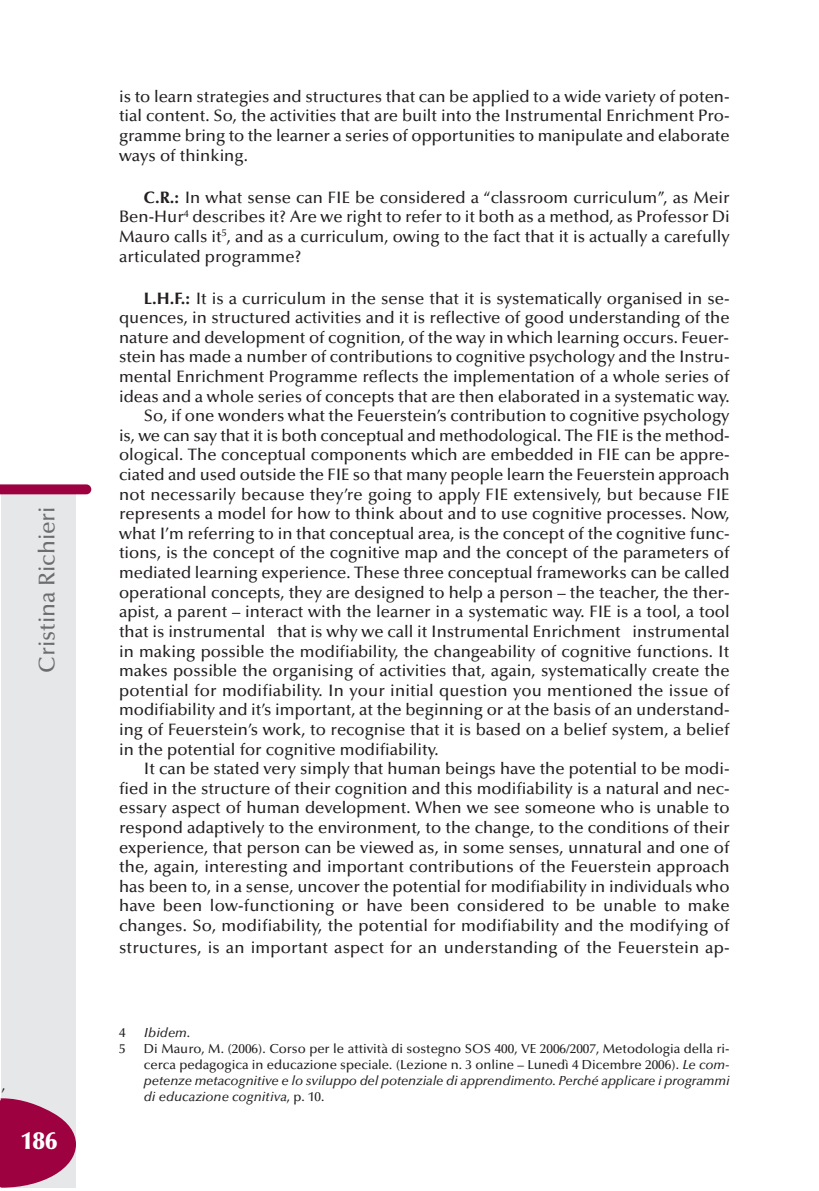
<style>
.page{position:relative;width:819px;height:1191px;background:#fff}
.page>*{position:absolute;margin:0;border:0;box-sizing:border-box;transform-origin:0 0}
.t1{font:900 24.5px "Optima";color:#fff}
.t2{font:500 22.75px "Optima";color:#6c6d70}
.t3{font:500 16.62px/19.6px "Optima";color:#231f20;text-align:justify}
.t4{font:500 14.88px "Optima";color:#231f20}
.t5{font:500 13.12px/16.1px "Optima";color:#231f20;text-align:justify}
.t6{font:italic 500 13.12px "Optima";color:#231f20}
.s1{font-weight:700}
.s2{font-style:normal}
.s3{font-style:italic}
</style>
<div class="page">
<div style="left:2px;top:492px;width:74px;height:695px;background:#e6e7e9"></div>
<svg style="left:0;top:484px;width:91px;height:10px"></svg>
<svg style="left:0;top:1097px;width:76px;height:90px"></svg>
<h2 class="t2" style="left:38px;top:672px;width:168px;rotate:-90deg">Cristina Richieri</h2>
<p class="t4" style="left:2px;top:1079px;width:5px">,</p>
<h1 class="t1" style="left:21px;top:1131px;width:38px">186</h1>
<p class="t3" style="left:119px;top:88px;width:612px">is to learn strategies and structures that can be applied to a wide variety of poten&shy;tial content. So, the activities that are built into the Instrumental Enrichment Pro&shy;gramme bring to the learner a series of opportunities to manipulate and elaborate ways of thinking.</p>
<p class="t3" style="left:119px;top:189px;width:612px;text-indent:25px"><span class="s1">C.R.:</span> In what sense can FIE be considered a “classroom curriculum”, as Meir Ben-Hur<sup>4</sup> describes it? Are we right to refer to it both as a method, as Professor Di Mauro calls it<sup>5</sup>, and as a curriculum, owing to the fact that it is actually a carefully articulated programme?</p>
<p class="t3" style="left:144px;top:290px;width:587px"><span class="s1">L.H.F.:</span> It is a curriculum in the sense that it is systematically organised in se-</p>
<p class="t3" style="left:119px;top:309px;width:612px">quences, in structured activities and it is reflective of good understanding of the</p>
<p class="t3" style="left:119px;top:329px;width:611px">nature and development of cognition, of the way in which learning occurs. Feuer-</p>
<p class="t3" style="left:119px;top:349px;width:612px">stein has made a number of contributions to cognitive psychology and the Instru-</p>
<p class="t3" style="left:119px;top:368px;width:612px">mental Enrichment Programme reflects the implementation of a whole series of</p>
<p class="t3" style="left:119px;top:388px;width:612px">ideas and a whole series of concepts that are then elaborated in a systematic way.</p>
<p class="t3" style="left:144px;top:407px;width:587px">So, if one wonders what the Feuerstein’s contribution to cognitive psychology</p>
<p class="t3" style="left:119px;top:427px;width:612px">is, we can say that it is both conceptual and methodological. The FIE is the method-</p>
<p class="t3" style="left:119px;top:447px;width:612px">ological. The conceptual components which are embedded in FIE can be appre-</p>
<p class="t3" style="left:119px;top:466px;width:612px">ciated and used outside the FIE so that many people learn the Feuerstein approach</p>
<p class="t3" style="left:119px;top:486px;width:612px">not necessarily because they’re going to apply FIE extensively, but because FIE</p>
<p class="t3" style="left:119px;top:505px;width:612px">represents a model for how to think about and to use cognitive processes. Now,</p>
<p class="t3" style="left:119px;top:525px;width:612px">what I’m referring to in that conceptual area, is the concept of the cognitive func-</p>
<p class="t3" style="left:119px;top:545px;width:612px">tions, is the concept of the cognitive map and the concept of the parameters of</p>
<p class="t3" style="left:119px;top:564px;width:612px">mediated learning experience. These three conceptual frameworks can be called</p>
<p class="t3" style="left:119px;top:584px;width:612px">operational concepts, they are designed to help a person – the teacher, the ther-</p>
<p class="t3" style="left:119px;top:603px;width:612px">apist, a parent – interact with the learner in a systematic way. FIE is a tool, a tool</p>
<p class="t3" style="left:119px;top:623px;width:612px">that is instrumental that is why we call it Instrumental Enrichment instrumental</p>
<p class="t3" style="left:119px;top:643px;width:611px">in making possible the modifiability, the changeability of cognitive functions. It</p>
<p class="t3" style="left:119px;top:662px;width:612px">makes possible the organising of activities that, again, systematically create the</p>
<p class="t3" style="left:119px;top:682px;width:612px">potential for modifiability. In your initial question you mentioned the issue of</p>
<p class="t3" style="left:119px;top:701px;width:612px">modifiability and it’s important, at the beginning or at the basis of an understand-</p>
<p class="t3" style="left:119px;top:721px;width:612px">ing of Feuerstein’s work, to recognise that it is based on a belief system, a belief</p>
<p class="t3" style="left:119px;top:741px;width:321px">in the potential for cognitive modifiability.</p>
<p class="t3" style="left:144px;top:760px;width:587px">It can be stated very simply that human beings have the potential to be modi-</p>
<p class="t3" style="left:119px;top:780px;width:612px">fied in the structure of their cognition and this modifiability is a natural and nec-</p>
<p class="t3" style="left:119px;top:799px;width:612px">essary aspect of human development. When we see someone who is unable to</p>
<p class="t3" style="left:119px;top:819px;width:612px">respond adaptively to the environment, to the change, to the conditions of their</p>
<p class="t3" style="left:119px;top:839px;width:612px">experience, that person can be viewed as, in some senses, unnatural and one of</p>
<p class="t3" style="left:119px;top:858px;width:612px">the, again, interesting and important contributions of the Feuerstein approach</p>
<p class="t3" style="left:119px;top:878px;width:612px">has been to, in a sense, uncover the potential for modifiability in individuals who</p>
<p class="t3" style="left:119px;top:897px;width:612px">have been low-functioning or have been considered to be unable to make</p>
<p class="t3" style="left:119px;top:917px;width:612px">changes. So, modifiability, the potential for modifiability and the modifying of</p>
<p class="t3" style="left:119px;top:939px;width:612px">structures, is an important aspect for an understanding of the Feuerstein ap-</p>
<p class="t5" style="left:119px;top:1025px;width:8px">4</p>
<p class="t6" style="left:144px;top:1027px;width:48px">Ibidem<span class="s2">.</span></p>
<p class="t5" style="left:119px;top:1041px;width:8px">5</p>
<p class="t5" style="left:144px;top:1041px;width:587px">Di Mauro, M. (2006). Corso per le attività di sostegno SOS 400, VE 2006/2007, Metodologia della ri&shy;cerca pedagogica in educazione speciale<span class="s3">.</span> (Lezione n. 3 online – Lunedì 4 Dicembre 2006). <span class="s3">Le com&shy;petenze metacognitive e lo sviluppo del potenziale di apprendimento. Perché applicare i programmi di educazione cognitiva</span>, p. 10.</p>
</div>
